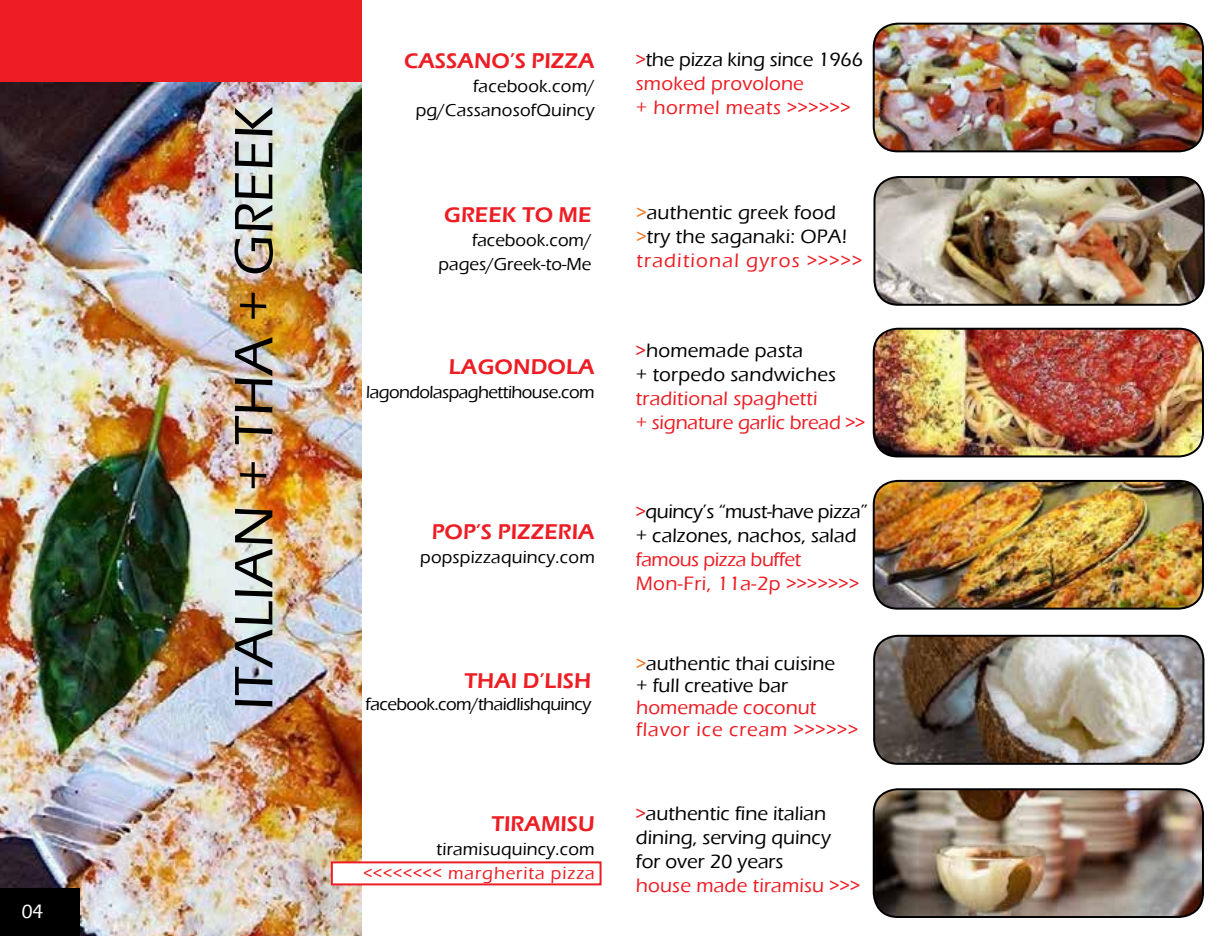
<style>
.page{position:relative;width:1224px;height:936px;background:#fff}
.page>*{position:absolute;margin:0;border:0;box-sizing:border-box;transform-origin:0 0}
.t1{font:500 56px "Eras ITC";color:#000}
.t2{font:600 22px "Eras ITC";color:#ed1d24}
.t3{font:500 20px/24px "Eras ITC";color:#000}
.t4{font:500 20px/24px "Eras ITC";letter-spacing:.01em;color:#ed1d24}
.t5{font:500 20px/24px "Eras ITC";letter-spacing:-.02em;color:#ed1d24}
.t6{font:500 20px "Eras ITC";color:#fff}
.t7{font:500 18px/24px "Eras ITC";color:#000;text-align:right}
.t8{font:500 18px "Eras ITC";letter-spacing:-.03em;color:#000}
.t9{font:500 18px "Eras ITC";letter-spacing:.05em;color:#ed1d24}
.s1{color:#000}
.s2{color:#f47421}
.s3{color:#ed1d24}
</style>
<div class="page">
<div style="left:0;top:0;width:362px;height:82px;background:#ed1d24"></div>
<img style="left:0;top:82px;width:362px;height:854px">
<div style="left:0;top:889px;width:80px;height:47px;background:#000"></div>
<div style="left:331px;top:861px;width:271px;height:24px;background:#fff;border:2px solid #ed1d24"></div>
<img style="left:874px;top:24px;width:329px;height:127px">
<div style="left:873px;top:23px;width:331px;height:129px;border:2px solid #000;border-radius:24px"></div>
<img style="left:874px;top:329px;width:329px;height:127px">
<div style="left:873px;top:328px;width:331px;height:129px;border:2px solid #000;border-radius:24px"></div>
<img style="left:874px;top:481px;width:329px;height:128px">
<div style="left:873px;top:480px;width:331px;height:130px;border:2px solid #000;border-radius:24px"></div>
<img style="left:874px;top:789px;width:329px;height:128px">
<div style="left:873px;top:788px;width:331px;height:130px;border:2px solid #000;border-radius:24px"></div>
<img style="left:874px;top:177px;width:330px;height:128px">
<div style="left:873px;top:176px;width:332px;height:130px;border:2px solid #000;border-radius:24px"></div>
<img style="left:874px;top:636px;width:329px;height:128px">
<div style="left:873px;top:635px;width:331px;height:130px;border:2px solid #000;border-radius:24px"></div>
<p class="t6" style="left:22px;top:900px;width:23px">04</p>
<h1 class="t1" style="left:222px;top:710px;width:605px;rotate:-90deg">ITALIAN + THA + GREEK</h1>
<p class="t2" style="left:404px;top:48px;width:192px">CASSANO’S PIZZA</p>
<p class="t7" style="left:416px;top:74px;width:180px">facebook.com/ pg/CassanosofQuincy</p>
<p class="t2" style="left:444px;top:202px;width:149px">GREEK TO ME</p>
<p class="t7" style="left:439px;top:228px;width:154px">facebook.com/ pages/Greek-to-Me</p>
<p class="t2" style="left:449px;top:354px;width:147px">LAGONDOLA</p>
<p class="t8" style="left:366px;top:382px;width:230px">lagondolaspaghettihouse.com</p>
<p class="t2" style="left:432px;top:520px;width:165px">POP’S PIZZERIA</p>
<p class="t7" style="left:420px;top:546px;width:176px">popspizzaquincy.com</p>
<p class="t2" style="left:465px;top:668px;width:128px">THAI D’LISH</p>
<p class="t8" style="left:366px;top:694px;width:227px">facebook.com/thaidlishquincy</p>
<p class="t2" style="left:491px;top:811px;width:105px">TIRAMISU</p>
<p class="t7" style="left:437px;top:837px;width:160px">tiramisuquincy.com</p>
<p class="t9" style="left:363px;top:863px;width:233px">&lt;&lt;&lt;&lt;&lt;&lt;&lt;&lt; margherita pizza</p>
<p class="t4" style="left:636px;top:48px;width:229px">&gt;<span class="s1">the pizza king since 1966 </span>smoked provolone<br>+ hormel meats &gt;&gt;&gt;&gt;&gt;&gt;</p>
<p class="t3" style="left:637px;top:201px;width:227px"><span class="s2">&gt;</span>authentic greek food <span class="s2">&gt;</span>try the saganaki: OPA! <span class="s3">traditional gyros &gt;&gt;&gt;&gt;&gt;</span></p>
<p class="t3" style="left:636px;top:339px;width:202px"><span class="s3">&gt;</span>homemade pasta<br>+ torpedo sandwiches</p>
<p class="t4" style="left:636px;top:387px;width:231px">traditional spaghetti<br>+ signature garlic bread &gt;&gt;</p>
<p class="t3" style="left:636px;top:499px;width:233px"><span class="s3">&gt;</span>quincy’s “must-have pizza” + calzones, nachos, salad</p>
<p class="t5" style="left:636px;top:547px;width:225px">famous pizza buffet<br>Mon-Fri, 11a-2p &gt;&gt;&gt;&gt;&gt;&gt;&gt;</p>
<p class="t3" style="left:636px;top:653px;width:200px;line-height:22px"><span class="s2">&gt;</span>authentic thai cuisine + full creative bar</p>
<p class="t4" style="left:636px;top:697px;width:223px;line-height:22px">homemade coconut flavor ice cream &gt;&gt;&gt;&gt;&gt;&gt;</p>
<p class="t3" style="left:636px;top:802px;width:197px"><span class="s3">&gt;</span>authentic fine italian dining, serving quincy for over 20 years</p>
<p class="t4" style="left:636px;top:874px;width:226px">house made tiramisu &gt;&gt;&gt;</p>
</div>
